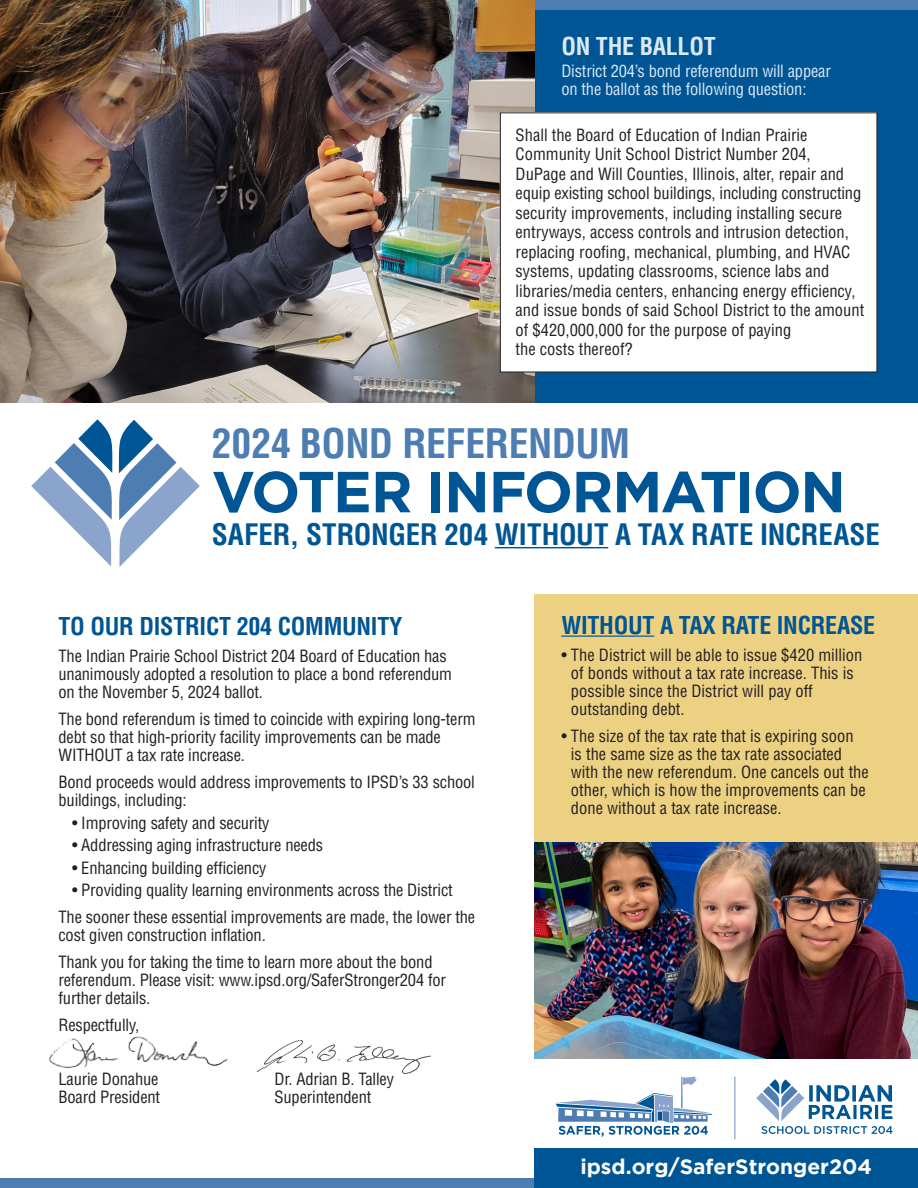
<style>
.page{position:relative;width:918px;height:1188px;background:#fff}
.page>*{position:absolute;margin:0;border:0;box-sizing:border-box;transform-origin:0 0}
.t1{font:700 57.75px "Gotham";letter-spacing:-.03em;color:#005594}
.t2{font:700 condensed 39.75px "Helvetica LT Std";letter-spacing:-.01em;color:#4e7db2}
.t3{font:700 condensed 28.95px "Helvetica LT Std";color:#005594}
.Text_header{font:700 condensed 24px "Helvetica LT Std";letter-spacing:-.01em;color:#005594}
.Text_header-2{font:700 condensed 24px "Helvetica LT Std";letter-spacing:-.01em;color:#dae9f8}
.Large_header{font:700 21px "Gotham";color:#fff}
.Main_text{font:condensed 16.5px/18px "Helvetica LT Std";letter-spacing:-.01em;color:#231f20}
.Main_text-2{font:condensed 16.5px/18px "Helvetica LT Std";letter-spacing:-.01em;color:#dae9f8}
</style>
<div class="page">
<img style="left:257px;top:1040px;width:173px;height:33px">
<img style="left:49px;top:1036px;width:179px;height:32px">
<div style="left:534px;top:0;width:384px;height:403px;background:#005594"></div>
<div style="left:0;top:1178px;width:918px;height:10px;background:#4e7db2"></div>
<div style="left:0;top:0;width:918px;height:10px;background:#4e7db2"></div>
<div style="left:534px;top:1148px;width:384px;height:40px;background:#005594"></div>
<img style="left:0;top:0;width:534px;height:403px">
<div style="left:534px;top:594px;width:384px;height:249px;background:#edd183"></div>
<hr style="left:561px;top:636px;width:93px;height:1px;background:#005594">
<hr style="left:495px;top:547px;width:113px;height:1px;background:#005594">
<svg style="left:119px;top:420px;width:81px;height:147px"></svg>
<svg style="left:31px;top:419px;width:82px;height:147px"></svg>
<div style="left:500px;top:113px;width:377px;height:259px;background:#fff"></div>
<hr style="left:734px;top:1077px;width:1px;height:62px;background:#8aa4cb">
<svg style="left:756px;top:1079px;width:137px;height:55px"></svg>
<svg style="left:556px;top:1093px;width:157px;height:44px"></svg>
<hr style="left:681px;top:1077px;width:1px;height:31px;background:#005594">
<svg style="left:682px;top:1077px;width:15px;height:8px"></svg>
<img style="left:534px;top:842px;width:384px;height:216px">
<p class="Text_header-2" style="left:561px;top:31px;width:156px">ON THE BALLOT</p>
<p class="Main_text-2" style="left:561px;top:62px;width:271px">District 204’s bond referendum will appear on the ballot as the following question:</p>
<p class="Main_text" style="left:516px;top:125px;width:350px;line-height:19.5px">Shall the Board of Education of Indian Prairie Community Unit School District Number 204, DuPage and Will Counties, Illinois, alter, repair and equip existing school buildings, including constructing security improvements, including installing secure entryways, access controls and intrusion detection, replacing roofing, mechanical, plumbing, and HVAC systems, updating classrooms, science labs and libraries/media centers, enhancing energy efficiency, and issue bonds of said School District to the amount of $420,000,000 for the purpose of paying<br>the costs thereof?</p>
<p class="t2" style="left:212px;top:419px;width:420px">2024 BOND REFERENDUM</p>
<p class="t1" style="left:212px;top:458px;width:636px">VOTER INFORMATION</p>
<p class="t3" style="left:212px;top:516px;width:670px">SAFER, STRONGER 204 WITHOUT A TAX RATE INCREASE</p>
<p class="Text_header" style="left:58px;top:611px;width:345px">TO OUR DISTRICT 204 COMMUNITY</p>
<p class="Main_text" style="left:58px;top:647px;width:395px">The Indian Prairie School District 204 Board of Education has unanimously adopted a resolution to place a bond referendum on the November 5, 2024 ballot.</p>
<p class="Main_text" style="left:58px;top:710px;width:419px">The bond referendum is timed to coincide with expiring long-term debt so that high-priority facility improvements can be made<br>WITHOUT a tax rate increase.</p>
<p class="Main_text" style="left:58px;top:773px;width:418px">Bond proceeds would address improvements to IPSD’s 33 school buildings, including:</p>
<p class="Main_text" style="left:72px;top:814px;width:199px">• Improving safety and security</p>
<p class="Main_text" style="left:72px;top:836px;width:253px">• Addressing aging infrastructure needs</p>
<p class="Main_text" style="left:72px;top:859px;width:196px">• Enhancing building efficiency</p>
<p class="Main_text" style="left:72px;top:881px;width:382px">• Providing quality learning environments across the District</p>
<p class="Main_text" style="left:58px;top:908px;width:418px">The sooner these essential improvements are made, the lower the cost given construction inflation.</p>
<p class="Main_text" style="left:58px;top:953px;width:389px">Thank you for taking the time to learn more about the bond referendum. Please visit: www.ipsd.org/SaferStronger204 for further details.</p>
<p class="Main_text" style="left:58px;top:1016px;width:82px">Respectfully,</p>
<p class="Main_text" style="left:58px;top:1070px;width:102px">Laurie Donahue</p>
<p class="Main_text" style="left:275px;top:1070px;width:121px">Dr. Adrian B. Talley</p>
<p class="Main_text" style="left:58px;top:1088px;width:103px">Board President</p>
<p class="Main_text" style="left:275px;top:1088px;width:98px">Superintendent</p>
<p class="Text_header" style="left:561px;top:610px;width:315px">WITHOUT A TAX RATE INCREASE</p>
<p class="Main_text" style="left:571px;top:646px;width:293px;text-indent:-10px">• The District will be able to issue $420 million of bonds without a tax rate increase. This is possible since the District will pay off outstanding debt.</p>
<p class="Main_text" style="left:571px;top:727px;width:299px;text-indent:-10px">• The size of the tax rate that is expiring soon<br>is the same size as the tax rate associated with the new referendum. One cancels out the other, which is how the improvements can be done without a tax rate increase.</p>
<p class="Large_header" style="left:580px;top:1154px;width:293px">ipsd.org/SaferStronger204</p>
</div>
